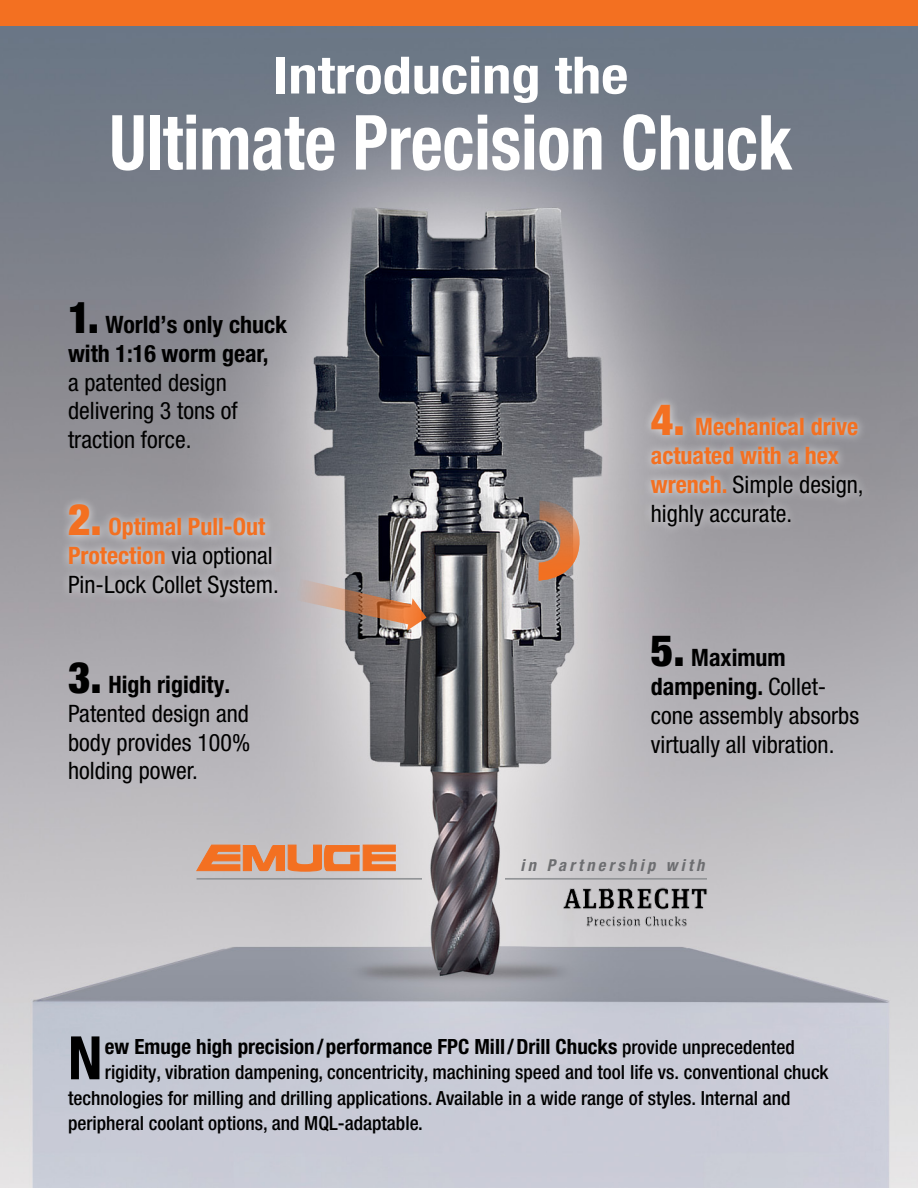
<style>
.page{position:relative;width:918px;height:1188px;background:#fff}
.page>*{position:absolute;margin:0;border:0;box-sizing:border-box;transform-origin:0 0}
.t1{font:700 condensed 76.05px "Helvetica Neue LT Pro";color:#fff;scale:.9 1}
.t2{font:700 condensed 60px "Helvetica Neue LT Pro";color:#000}
.t3{font:700 condensed 51.45px "Helvetica Neue LT Pro";color:#fff;scale:1.14 1}
.t4{font:condensed 24px/28.8px "Helvetica Neue LT Pro";color:#000}
.t5{font:700 condensed 24px/28.8px "Helvetica Neue LT Pro";color:#f37021}
.t6{font:700 condensed 24px/28.8px "Helvetica Neue LT Pro";color:#000}
.t7{font:700 condensed 21px "Helvetica Neue LT Pro";color:#000}
.t8{font:500 condensed 19.5px/25.5px "Helvetica Neue LT Pro";color:#000}
.t9{font:italic 700 condensed 16.5px "Helvetica Neue LT Pro";letter-spacing:.2em;color:#6d6e71}
.s1{font-weight:900;font-size:43.5px}
.s2{font-weight:900;font-size:43.5px;color:#f37021}
.s3{font-weight:700;color:#f37021}
.s4{font-weight:700}
.s5{font-weight:400;color:#000}
.s6{font-weight:500;font-size:19.5px}
</style>
<div class="page">
<img style="left:0;top:25px;width:918px;height:1163px">
<svg style="left:539px;top:501px;width:41px;height:80px;background:#ae7c61"></svg>
<div style="left:642px;top:396px;width:229px;height:140px;background:#fff;opacity:.75"></div>
<div style="left:0;top:0;width:918px;height:25px;background:#f37021"></div>
<img style="left:559px;top:879px;width:156px;height:51px">
<svg style="left:197px;top:845px;width:198px;height:26px;background:#e58952"></svg>
<hr style="left:197px;top:878px;width:224px;height:2px;background:#939598">
<hr style="left:505px;top:878px;width:201px;height:2px;background:#939598">
<svg style="left:295px;top:579px;width:132px;height:52px;background:#b09689"></svg>
<div style="left:60px;top:496px;width:226px;height:110px;background:#fff;opacity:.75"></div>
<h3 class="t3" style="left:273px;top:46px;width:313px">Introducing the</h3>
<h1 class="t1" style="left:109px;top:99px;width:760px">Ultimate Precision Chuck</h1>
<p class="t6" style="left:68px;top:310px;width:221px"><span class="s1">1.</span> World’s only chuck with 1:16 worm gear,</p>
<p class="t4" style="left:68px;top:367px;width:171px">a patented design delivering 3 tons of traction force.</p>
<p class="t4" style="left:68px;top:512px;width:212px"><span class="s2">2.</span> <span class="s3">Optimal Pull-Out<br>Protection</span> via optional<br>Pin-Lock Collet System.</p>
<p class="t4" style="left:68px;top:670px;width:184px"><span class="s1">3.</span> <span class="s4">High rigidity.<br></span>Patented design and body provides 100% holding power.</p>
<p class="t5" style="left:651px;top:413px;width:214px"><span class="s1">4.</span> Mechanical drive actuated with a hex wrench. <span class="s5">Simple design, highly accurate.</span></p>
<p class="t4" style="left:651px;top:643px;width:210px"><span class="s1">5.</span> <span class="s4">Maximum dampening.</span> Collet&shy;cone assembly absorbs virtually all vibration.</p>
<p class="t9" style="left:521px;top:855px;width:185px">in Partnership with</p>
<h2 class="t2" style="left:68px;top:1023px;width:36px">N</h2>
<p class="t7" style="left:105px;top:1034px;width:691px">ew Emuge high precision/performance FPC Mill/Drill Chucks <span class="s6">provide unprecedented</span></p>
<p class="t8" style="left:68px;top:1059px;width:762px;text-indent:37px">rigidity, vibration dampening, concentricity, machining speed and tool life vs. conventional chuck technologies for milling and drilling applications. Available in a wide range of styles. Internal and peripheral coolant options, and MQL-adaptable.</p>
</div>
